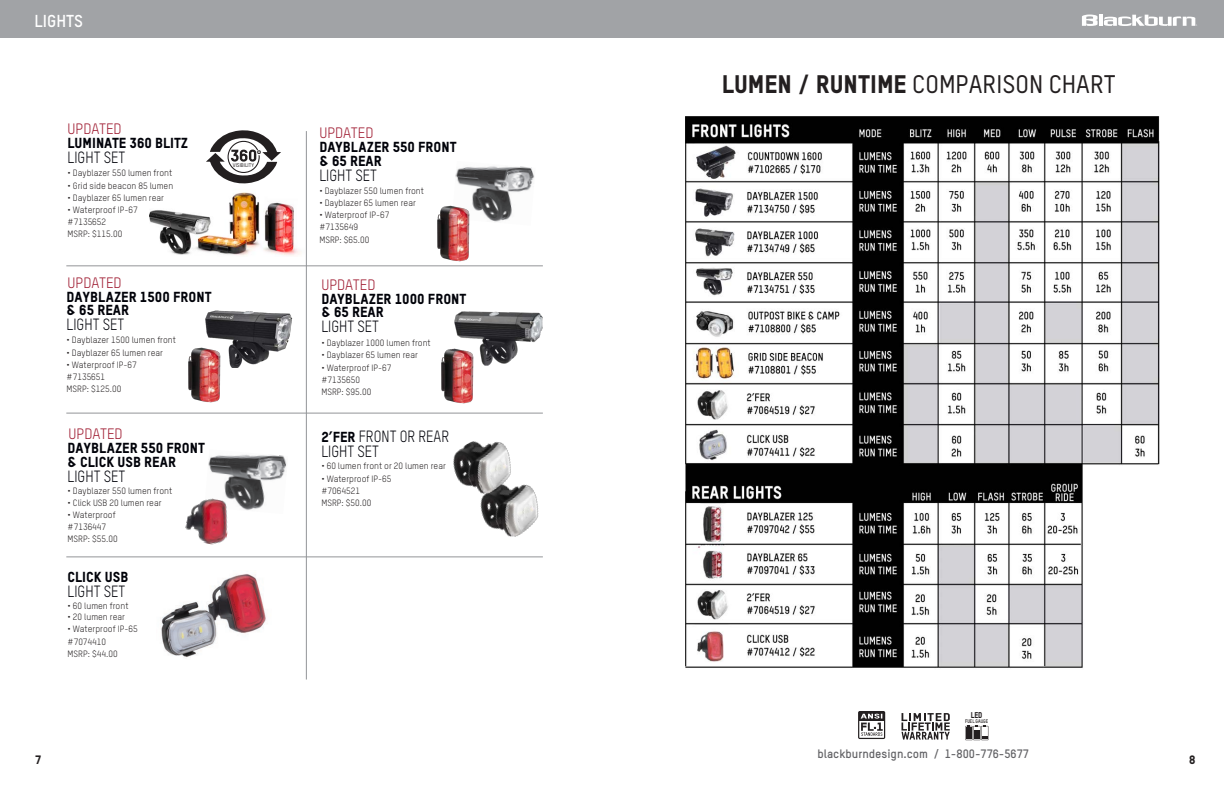
<style>
.page{position:relative;width:1224px;height:792px;background:#fff}
.page>*{position:absolute;margin:0;border:0;box-sizing:border-box;transform-origin:0 0}
.New_Product_Name{font:500 25px "TSTAR";color:#231f20}
.t1{font:500 17.8px "TSTAR";color:#231f20}
.t2{font:700 17px "TSTAR";color:#fff}
.New_Product_Name-2{font:16px "TSTAR";color:#010209;scale:.9 1}
.New_Product_Name-3{font:14.8px "TSTAR";color:#9e192f}
.New_Product_Name-4{font:14.3px "TSTAR Headline";color:#010209}
.New_Product_Name-5{font:700 12px "TSTAR";color:#636366}
.New_Product_Name-6{font:12px "TSTAR Headline";color:#231f20}
.New_Product_Bullets{font:9px "TSTAR";color:#231f20}
.t3{font:8.3px "TSTAR Headline";color:#231f20;scale:.9 1}
.t4{font:500 5.3px "TSTAR";color:#231f20}
.t5{font:700 5.2px "TSTAR";color:#231f20;scale:.9 1}
.s1{font-family:"TSTAR Headline";font-size:14.3px}
.s2{font-family:"TSTAR Headline";font-weight:400}
</style>
<div class="page">
<img style="left:208px;top:454px;width:79px;height:57px">
<img style="left:160px;top:574px;width:106px;height:83px">
<img style="left:149px;top:192px;width:152px;height:64px">
<img style="left:185px;top:494px;width:49px;height:51px">
<img style="left:480px;top:484px;width:59px;height:53px">
<img style="left:453px;top:441px;width:71px;height:64px">
<hr style="left:66px;top:266px;width:477px;height:1px;background:#939598">
<hr style="left:66px;top:413px;width:477px;height:1px;background:#939598">
<hr style="left:306px;top:131px;width:1px;height:549px;background:#939598">
<hr style="left:66px;top:557px;width:477px;height:1px;background:#939598">
<img style="left:205px;top:310px;width:88px;height:58px">
<svg style="left:206px;top:130px;width:75px;height:54px"></svg>
<img style="left:454px;top:311px;width:89px;height:55px">
<img style="left:441px;top:348px;width:35px;height:56px">
<img style="left:188px;top:343px;width:35px;height:60px">
<img style="left:455px;top:166px;width:80px;height:56px">
<img style="left:437px;top:202px;width:35px;height:60px">
<img style="left:685px;top:117px;width:475px;height:551px">
<svg style="left:901px;top:713px;width:49px;height:27px"></svg>
<svg style="left:858px;top:711px;width:27px;height:28px"></svg>
<svg style="left:965px;top:725px;width:23px;height:15px"></svg>
<div style="left:0;top:0;width:1224px;height:37px;background:#a1a3a6"></div>
<hr style="left:1099px;top:15px;width:4px;height:11px;background:#fff">
<svg style="left:1104px;top:15px;width:93px;height:11px"></svg>
<svg style="left:1082px;top:15px;width:16px;height:11px"></svg>
<p class="t2" style="left:35px;top:10px;width:50px">LIGHTS</p>
<p class="New_Product_Name-3" style="left:68px;top:120px;width:56px">UPDATED</p>
<p class="New_Product_Name-4" style="left:68px;top:134px;width:122px">LUMINATE 360 BLITZ</p>
<p class="New_Product_Name-2" style="left:68px;top:148px;width:66px">LIGHT SET</p>
<p class="New_Product_Bullets" style="left:68px;top:168px;width:106px">• Dayblazer 550 lumen front</p>
<p class="New_Product_Bullets" style="left:68px;top:180px;width:107px">• Grid side beacon 85 lumen</p>
<p class="New_Product_Bullets" style="left:68px;top:192px;width:98px">• Dayblazer 65 lumen rear</p>
<p class="New_Product_Bullets" style="left:68px;top:204px;width:72px">• Waterproof IP-67</p>
<p class="New_Product_Bullets" style="left:68px;top:216px;width:40px">#7135652</p>
<p class="New_Product_Bullets" style="left:68px;top:229px;width:56px">MSRP: $115.00</p>
<h2 class="t1" style="left:256px;top:147px;width:8px">˚</h2>
<p class="t4" style="left:233px;top:161px;width:23px">VISIBILITY</p>
<p class="New_Product_Name-3" style="left:319px;top:124px;width:56px">UPDATED</p>
<p class="New_Product_Name-4" style="left:319px;top:138px;width:139px">DAYBLAZER 550 FRONT</p>
<p class="New_Product_Name-4" style="left:319px;top:152px;width:64px">&amp; 65 REAR</p>
<p class="New_Product_Name-2" style="left:319px;top:165px;width:66px">LIGHT SET</p>
<p class="New_Product_Bullets" style="left:319px;top:185px;width:106px">• Dayblazer 550 lumen front</p>
<p class="New_Product_Bullets" style="left:319px;top:197px;width:98px">• Dayblazer 65 lumen rear</p>
<p class="New_Product_Bullets" style="left:319px;top:210px;width:72px">• Waterproof IP-67</p>
<p class="New_Product_Bullets" style="left:319px;top:222px;width:40px">#7135649</p>
<p class="New_Product_Bullets" style="left:319px;top:234px;width:52px">MSRP: $65.00</p>
<p class="New_Product_Name-3" style="left:68px;top:274px;width:56px">UPDATED</p>
<p class="New_Product_Name-3" style="left:321px;top:276px;width:56px">UPDATED</p>
<p class="New_Product_Name-4" style="left:67px;top:288px;width:147px">DAYBLAZER 1500 FRONT</p>
<p class="New_Product_Name-4" style="left:67px;top:301px;width:64px">&amp; 65 REAR</p>
<p class="New_Product_Name-2" style="left:67px;top:315px;width:66px">LIGHT SET</p>
<p class="New_Product_Bullets" style="left:67px;top:335px;width:111px">• Dayblazer 1500 lumen front</p>
<p class="New_Product_Bullets" style="left:67px;top:347px;width:98px">• Dayblazer 65 lumen rear</p>
<p class="New_Product_Bullets" style="left:67px;top:359px;width:72px">• Waterproof IP-67</p>
<p class="New_Product_Bullets" style="left:67px;top:371px;width:40px">#7135651</p>
<p class="New_Product_Bullets" style="left:67px;top:383px;width:56px">MSRP: $125.00</p>
<p class="New_Product_Name-4" style="left:321px;top:290px;width:147px">DAYBLAZER 1000 FRONT</p>
<p class="New_Product_Name-4" style="left:321px;top:303px;width:64px">&amp; 65 REAR</p>
<p class="New_Product_Name-2" style="left:321px;top:317px;width:66px">LIGHT SET</p>
<p class="New_Product_Bullets" style="left:321px;top:338px;width:111px">• Dayblazer 1000 lumen front</p>
<p class="New_Product_Bullets" style="left:321px;top:350px;width:98px">• Dayblazer 65 lumen rear</p>
<p class="New_Product_Bullets" style="left:321px;top:362px;width:72px">• Waterproof IP-67</p>
<p class="New_Product_Bullets" style="left:321px;top:374px;width:40px">#7135650</p>
<p class="New_Product_Bullets" style="left:321px;top:386px;width:52px">MSRP: $95.00</p>
<p class="New_Product_Name-3" style="left:69px;top:425px;width:56px">UPDATED</p>
<p class="New_Product_Name-4" style="left:68px;top:439px;width:139px">DAYBLAZER 550 FRONT</p>
<p class="New_Product_Name-4" style="left:68px;top:453px;width:110px">&amp; CLICK USB REAR</p>
<p class="New_Product_Name-2" style="left:68px;top:466px;width:66px">LIGHT SET</p>
<p class="New_Product_Bullets" style="left:68px;top:485px;width:106px">• Dayblazer 550 lumen front</p>
<p class="New_Product_Bullets" style="left:68px;top:497px;width:95px">• Click USB 20 lumen rear</p>
<p class="New_Product_Bullets" style="left:68px;top:510px;width:50px">• Waterproof</p>
<p class="New_Product_Bullets" style="left:68px;top:522px;width:40px">#7136447</p>
<p class="New_Product_Bullets" style="left:68px;top:534px;width:52px">MSRP: $55.00</p>
<p class="New_Product_Name-4" style="left:68px;top:568px;width:62px">CLICK USB</p>
<p class="New_Product_Name-2" style="left:68px;top:582px;width:66px">LIGHT SET</p>
<p class="New_Product_Bullets" style="left:68px;top:600px;width:62px">• 60 lumen front</p>
<p class="New_Product_Bullets" style="left:68px;top:612px;width:59px">• 20 lumen rear</p>
<p class="New_Product_Bullets" style="left:68px;top:624px;width:72px">• Waterproof IP-65</p>
<p class="New_Product_Bullets" style="left:68px;top:636px;width:40px">#7074410</p>
<p class="New_Product_Bullets" style="left:68px;top:648px;width:52px">MSRP: $44.00</p>
<p class="New_Product_Name-2" style="left:321px;top:427px;width:144px"><span class="s1">2’FER</span> FRONT OR REAR</p>
<p class="New_Product_Name-2" style="left:321px;top:442px;width:66px">LIGHT SET</p>
<p class="New_Product_Bullets" style="left:321px;top:461px;width:126px">• 60 lumen front or 20 lumen rear</p>
<p class="New_Product_Bullets" style="left:321px;top:473px;width:72px">• Waterproof IP-65</p>
<p class="New_Product_Bullets" style="left:321px;top:485px;width:40px">#7064521</p>
<p class="New_Product_Bullets" style="left:321px;top:497px;width:52px">MSRP: $50.00</p>
<p class="New_Product_Name" style="left:722px;top:68px;width:395px"><span class="s2">LUMEN / RUNTIME</span> COMPARISON CHART</p>
<p class="t3" style="left:971px;top:710px;width:15px">LED</p>
<p class="t5" style="left:965px;top:718px;width:27px">FUEL GAUGE</p>
<p class="New_Product_Name-5" style="left:818px;top:746px;width:213px">blackburndesign.com / 1-800-776-5677</p>
<p class="New_Product_Name-6" style="left:35px;top:753px;width:8px">7</p>
<p class="New_Product_Name-6" style="left:1189px;top:753px;width:8px">8</p>
</div>
